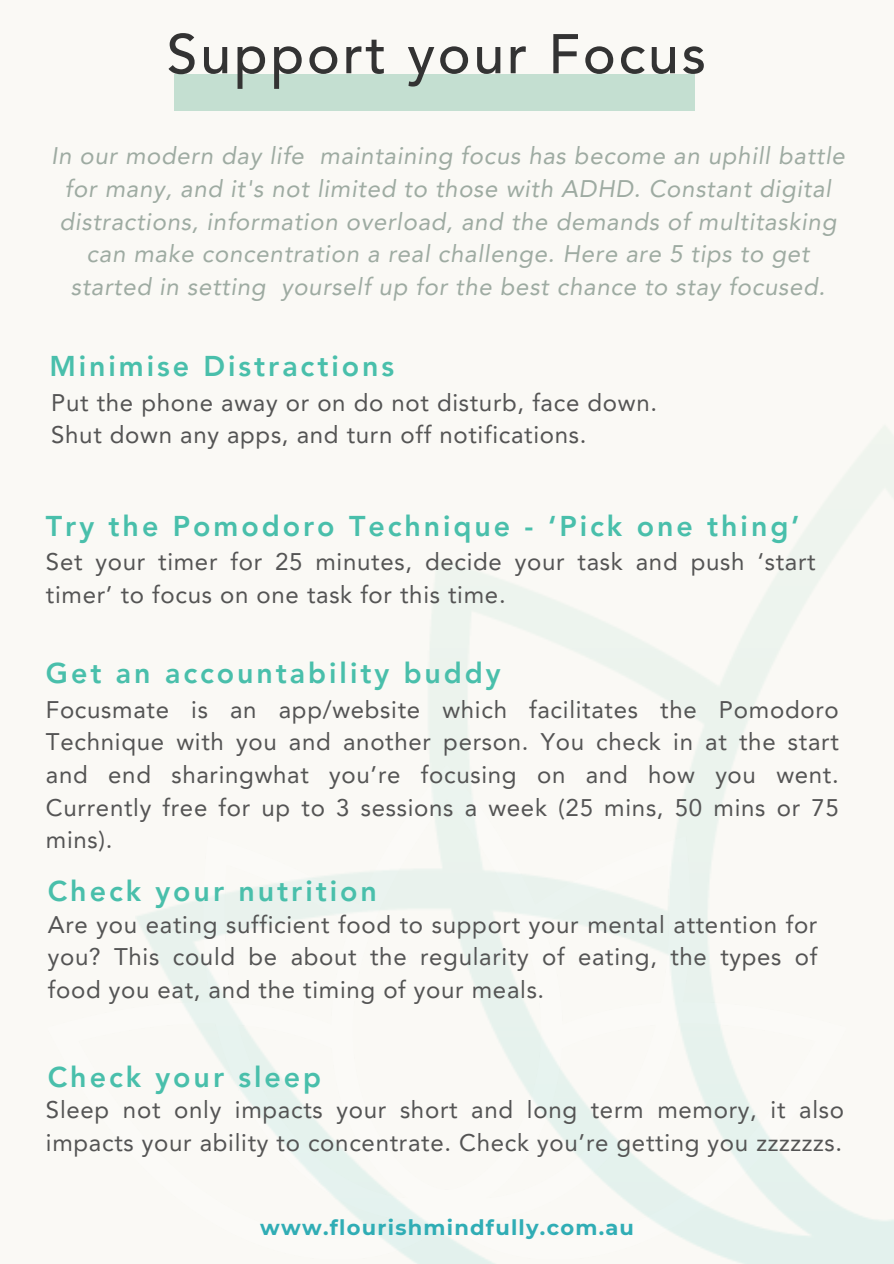
<style>
.page{position:relative;width:894px;height:1264px;background:#fff}
.page>*{position:absolute;margin:0;border:0;box-sizing:border-box;transform-origin:0 0}
.t1{font:500 55.35px "Avenir LT Pro";letter-spacing:.05em;color:#333}
.t2{font:800 28.65px "Avenir LT Pro";letter-spacing:.105em;color:#49bfab}
.t3{font:24px/32.7px "Avenir LT Pro";letter-spacing:.03em;color:#545454}
.t4{font:italic 24px/32.7px "Avenir LT Pro";letter-spacing:.03em;color:#9eaba2;text-align:center}
.t5{font:700 21px "Montserrat";letter-spacing:.06em;color:#30adb5}
</style>
<div class="page">
<div style="left:0;top:0;width:893px;height:1263px;background:#faf9f5"></div>
<div style="left:174px;top:75px;width:520px;height:36px;background:#c4dfd1"></div>
<p class="t1" style="left:167px;top:31px;width:540px">Support your Focus</p>
<p class="t4" style="left:51px;top:142px;width:795px">In our modern day life maintaining focus has become an uphill battle for many, and it's not limited to those with ADHD. Constant digital distractions, information overload, and the demands of multitasking can make concentration a real challenge. Here are 5 tips to get started in setting yourself up for the best chance to stay focused.</p>
<p class="t2" style="left:49px;top:354px;width:346px">Minimise Distractions</p>
<p class="t3" style="left:51px;top:388px;width:607px">Put the phone away or on do not disturb, face down.</p>
<p class="t3" style="left:51px;top:420px;width:536px">Shut down any apps, and turn off notifications.</p>
<p class="t2" style="left:46px;top:514px;width:755px">Try the Pomodoro Technique - ‘Pick one thing’</p>
<p class="t3" style="left:46px;top:547px;width:771px">Set your timer for 25 minutes, decide your task and push ‘start timer’ to focus on one task for this time.</p>
<p class="t2" style="left:46px;top:661px;width:456px">Get an accountability buddy</p>
<p class="t3" style="left:46px;top:695px;width:794px;text-align:justify">Focusmate is an app/website which facilitates the Pomodoro Technique with you and another person. You check in at the start and end sharingwhat you’re focusing on and how you went.<br>Currently free for up to 3 sessions a week (25 mins, 50 mins or 75 mins).</p>
<p class="t2" style="left:48px;top:878px;width:330px">Check your nutrition</p>
<p class="t3" style="left:48px;top:910px;width:771px;text-align:justify">Are you eating sufficient food to support your mental attention for you? This could be about the regularity of eating, the types of food you eat, and the timing of your meals.</p>
<p class="t2" style="left:48px;top:1065px;width:275px">Check your sleep</p>
<p class="t3" style="left:46px;top:1095px;width:799px">Sleep not only impacts your short and long term memory, it also impacts your ability to concentrate. Check you’re getting you zzzzzzs.</p>
<p class="t5" style="left:260px;top:1214px;width:375px">www.flourishmindfully.com.au</p>
</div>
